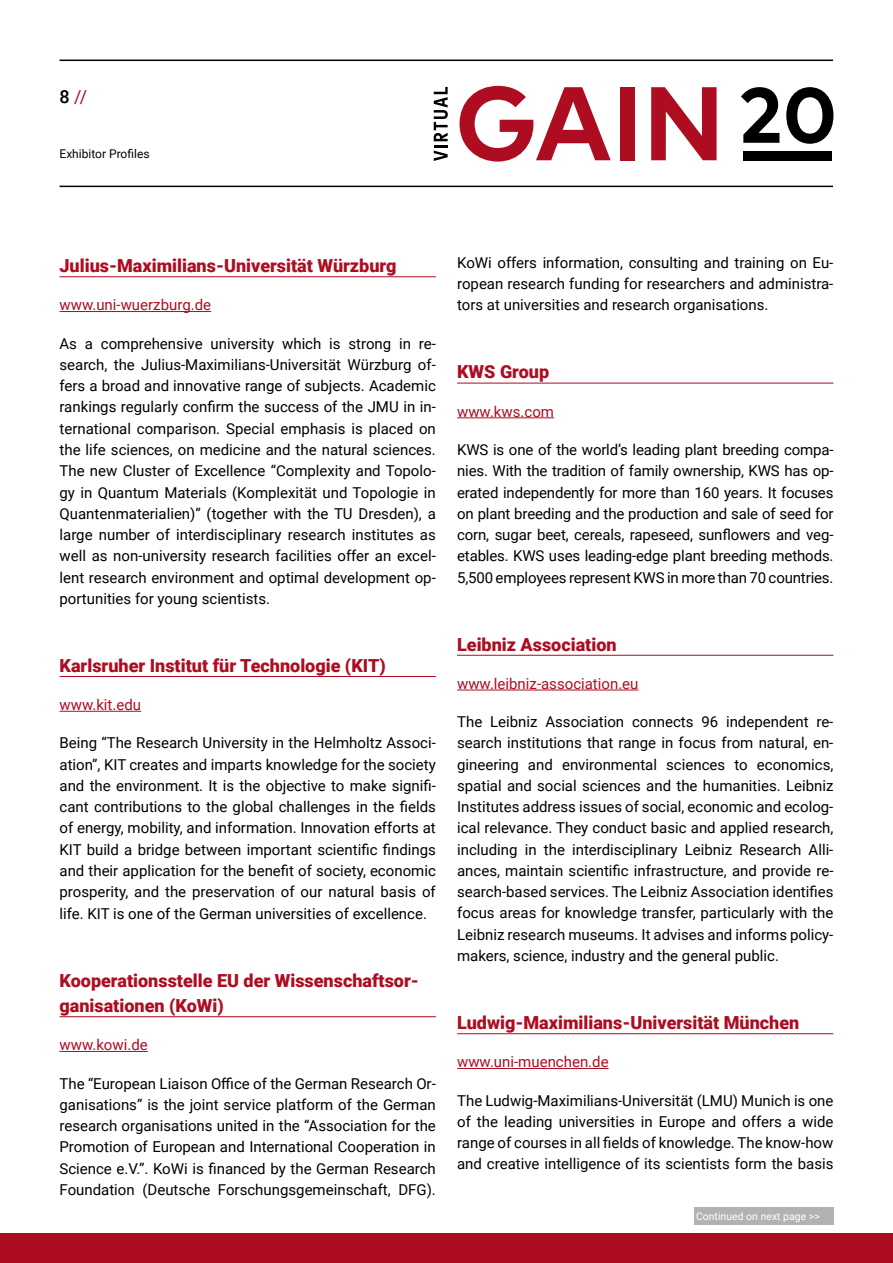
<style>
.page{position:relative;width:893px;height:1263px;background:#fff}
.page>*{position:absolute;margin:0;border:0;box-sizing:border-box;transform-origin:0 0}
.t1{font:900 18px/25.5px "Roboto";color:#ae0c21}
.t2{font:18px "Roboto";color:#ae0c21}
.t3{font:15px/21.3px "Roboto";color:#000;text-align:justify}
.t4{font:15px "Roboto";color:#ae0c21}
.t5{font:12px "Roboto";color:#000}
.t6{font:10.5px "Roboto";color:#fff}
.s1{font-weight:500;color:#000}
</style>
<div class="page">
<hr style="left:60px;top:186px;width:773px;height:1px;background:#000">
<hr style="left:60px;top:60px;width:773px;height:1px;background:#000">
<div style="left:0;top:1233px;width:893px;height:30px;background:#ae0c21"></div>
<hr style="left:60px;top:276px;width:376px;height:1px;background:#ae0c21">
<hr style="left:60px;top:311px;width:151px;height:1px;background:#ae0c21">
<hr style="left:60px;top:676px;width:376px;height:1px;background:#ae0c21">
<hr style="left:60px;top:711px;width:81px;height:1px;background:#ae0c21">
<hr style="left:60px;top:1016px;width:376px;height:1px;background:#ae0c21">
<hr style="left:60px;top:1051px;width:88px;height:1px;background:#ae0c21">
<hr style="left:457px;top:383px;width:376px;height:1px;background:#ae0c21">
<hr style="left:457px;top:417px;width:97px;height:1px;background:#ae0c21">
<hr style="left:457px;top:655px;width:376px;height:1px;background:#ae0c21">
<hr style="left:457px;top:690px;width:181px;height:1px;background:#ae0c21">
<hr style="left:457px;top:1033px;width:376px;height:1px;background:#ae0c21">
<hr style="left:457px;top:1068px;width:152px;height:1px;background:#ae0c21">
<div style="left:694px;top:1208px;width:139px;height:17px;background:#b1b2b3"></div>
<svg style="left:460px;top:86px;width:151px;height:76px"></svg>
<div style="left:620px;top:87px;width:15px;height:73px;background:#ae0c21"></div>
<svg style="left:651px;top:87px;width:66px;height:73px"></svg>
<div style="left:743px;top:151px;width:89px;height:9px;background:#000"></div>
<svg style="left:741px;top:87px;width:38px;height:56px"></svg>
<svg style="left:786px;top:87px;width:47px;height:57px"></svg>
<svg style="left:434px;top:151px;width:14px;height:10px"></svg>
<hr style="left:434px;top:145px;width:14px;height:3px;background:#000">
<svg style="left:434px;top:87px;width:14px;height:54px"></svg>
<p class="t2" style="left:60px;top:84px;width:29px"><span class="s1">8</span> //</p>
<p class="t5" style="left:60px;top:145px;width:92px">Exhibitor Profiles</p>
<p class="t1" style="left:60px;top:252px;width:338px">Julius-Maximilians-Universität Würzburg</p>
<p class="t4" style="left:60px;top:295px;width:153px">www.uni-wuerzburg.de</p>
<p class="t3" style="left:60px;top:332px;width:378px">As a comprehensive university which is strong in re&shy;search, the Julius-Maximilians-Universität Würzburg of&shy;fers a broad and innovative range of subjects. Academic rankings regularly confirm the success of the JMU in in&shy;ternational comparison. Special emphasis is placed on the life sciences, on medicine and the natural sciences.<br>The new Cluster of Excellence “Complexity and Topolo&shy;gy in Quantum Materials (Komplexität und Topologie in Quantenmaterialien)” (together with the TU Dresden), a large number of interdisciplinary research institutes as well as non-university research facilities offer an excel&shy;lent research environment and optimal development op&shy;portunities for young scientists.</p>
<p class="t1" style="left:60px;top:652px;width:328px">Karlsruher Institut für Technologie (KIT)</p>
<p class="t4" style="left:60px;top:694px;width:83px">www.kit.edu</p>
<p class="t3" style="left:60px;top:732px;width:378px">Being “The Research University in the Helmholtz Associ&shy;ation”, KIT creates and imparts knowledge for the society and the environment. It is the objective to make signifi&shy;cant contributions to the global challenges in the fields of energy, mobility, and information. Innovation efforts at KIT build a bridge between important scientific findings and their application for the benefit of society, economic prosperity, and the preservation of our natural basis of life. KIT is one of the German universities of excellence.</p>
<p class="t1" style="left:60px;top:967px;width:361px">Kooperationsstelle EU der Wissenschaftsor&shy;ganisationen (KoWi)</p>
<p class="t4" style="left:60px;top:1034px;width:90px">www.kowi.de</p>
<p class="t3" style="left:60px;top:1072px;width:378px">The “European Liaison Office of the German Research Or&shy;ganisations” is the joint service platform of the German research organisations united in the “Association for the Promotion of European and International Cooperation in Science e.V.”. KoWi is financed by the German Research Foundation (Deutsche Forschungsgemeinschaft, DFG).</p>
<p class="t3" style="left:457px;top:251px;width:378px">KoWi offers information, consulting and training on Eu&shy;ropean research funding for researchers and administra&shy;tors at universities and research organisations.</p>
<p class="t1" style="left:457px;top:359px;width:94px">KWS Group</p>
<p class="t4" style="left:457px;top:401px;width:98px">www.kws.com</p>
<p class="t3" style="left:457px;top:438px;width:378px">KWS is one of the world’s leading plant breeding compa&shy;nies. With the tradition of family ownership, KWS has op&shy;erated independently for more than 160 years. It focuses on plant breeding and the production and sale of seed for corn, sugar beet, cereals, rapeseed, sunflowers and veg&shy;etables. KWS uses leading-edge plant breeding methods.<br>5,500 employees represent KWS in more than 70 countries.</p>
<p class="t1" style="left:457px;top:631px;width:161px">Leibniz Association</p>
<p class="t4" style="left:457px;top:673px;width:183px">www.leibniz-association.eu</p>
<p class="t3" style="left:457px;top:711px;width:378px">The Leibniz Association connects 96 independent re&shy;search institutions that range in focus from natural, en&shy;gineering and environmental sciences to economics, spatial and social sciences and the humanities. Leibniz Institutes address issues of social, economic and ecolog&shy;ical relevance. They conduct basic and applied research, including in the interdisciplinary Leibniz Research Alli&shy;ances, maintain scientific infrastructure, and provide re&shy;search-based services. The Leibniz Association identifies focus areas for knowledge transfer, particularly with the Leibniz research museums. It advises and informs policy&shy;makers, science, industry and the general public.</p>
<p class="t1" style="left:457px;top:1009px;width:344px">Ludwig-Maximilians-Universität München</p>
<p class="t4" style="left:457px;top:1051px;width:153px">www.uni-muenchen.de</p>
<p class="t3" style="left:457px;top:1089px;width:378px">The Ludwig-Maximilians-Universität (LMU) Munich is one of the leading universities in Europe and offers a wide range of courses in all fields of knowledge. The know-how and creative intelligence of its scientists form the basis</p>
<p class="t6" style="left:696px;top:1209px;width:125px">Continued on next page &gt;&gt;</p>
</div>
